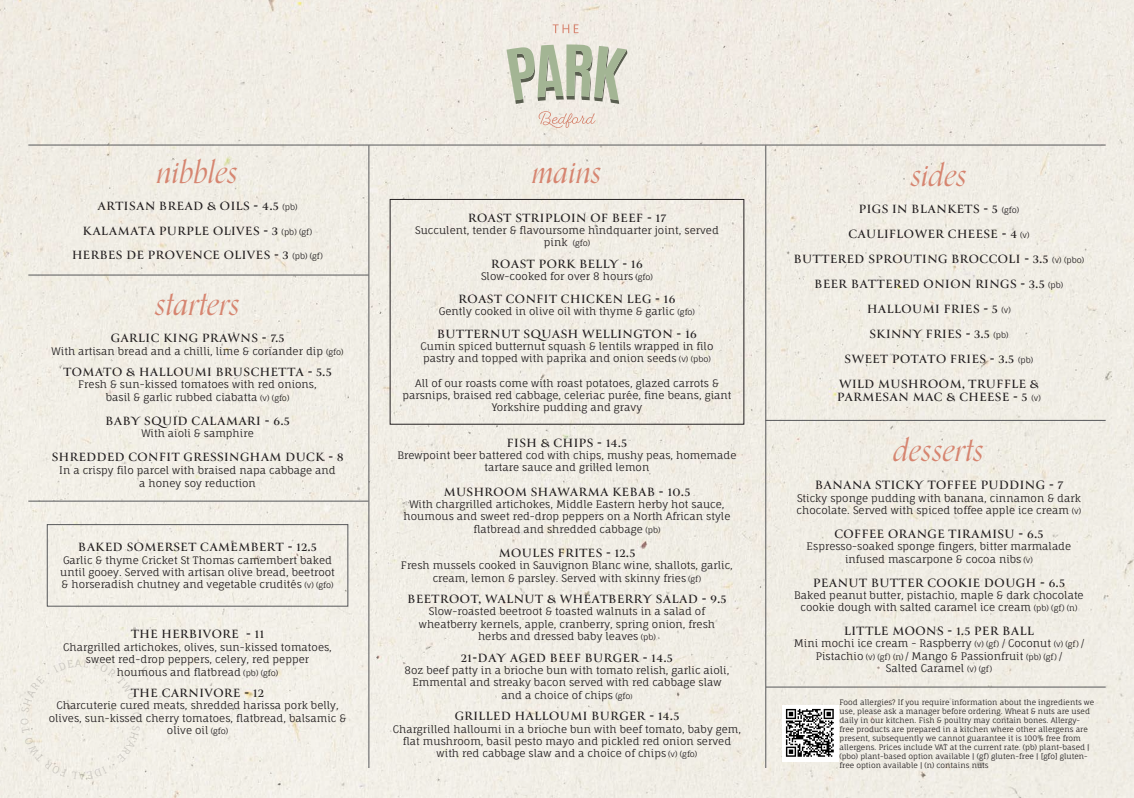
<style>
.page{position:relative;width:1134px;height:798px;background:#fff}
.page>*{position:absolute;margin:0;border:0;box-sizing:border-box;transform-origin:0 0}
.t1{font:italic 32.12px "Orpheus Pro";color:#d68570}
.t2{font:700 13.25px "Canto";letter-spacing:.04em;color:#231f20}
.t3{font:700 13.12px "Canto";letter-spacing:.04em;color:#231f20}
.t4{font:10.38px/12.4px "Fauna One";color:#231f20;text-align:center}
.t5{font:10.25px/12.4px "Fauna One";color:#231f20;text-align:center}
.t6{font:8.12px "Fauna One";color:#231f20}
.t7{font:7.5px/9px "Fauna One";color:#231f20}
.s1{font-family:"Fauna One";font-weight:400;font-size:8.12px}
.s2{font-size:8.12px}
.s3{font-size:10.62px}
.s4{font-size:10.25px}
.s5{font-size:6.75px}
.s6{font-size:8.25px}
</style>
<div class="page">
<div style="left:0;top:0;width:1134px;height:797px;background:#f0ede5"></div>
<hr style="left:28px;top:145px;width:1078px;height:1px;background:#57585a">
<hr style="left:28px;top:274px;width:341px;height:1px;background:#57585a">
<hr style="left:28px;top:500px;width:341px;height:1px;background:#57585a">
<hr style="left:765px;top:420px;width:341px;height:1px;background:#57585a">
<hr style="left:766px;top:686px;width:340px;height:1px;background:#57585a">
<hr style="left:765px;top:145px;width:1px;height:622px;background:#57585a">
<hr style="left:369px;top:145px;width:1px;height:622px;background:#57585a">
<div style="left:390px;top:199px;width:354px;height:225px;border:1px solid #231f20"></div>
<div style="left:47px;top:524px;width:301px;height:82px;border:1px solid #57585a"></div>
<svg style="left:553px;top:24px;width:25px;height:9px"></svg>
<svg style="left:539px;top:111px;width:56px;height:17px"></svg>
<svg style="left:507px;top:44px;width:120px;height:60px;background:#c0c7b3"></svg>
<img style="left:782px;top:705px;width:56px;height:56px">
<div style="left:21px;top:659px;width:119px;height:119px;background:#f2efe7"></div>
<p class="t1" style="left:157px;top:146px;width:83px">nibbles</p>
<p class="t1" style="left:910px;top:149px;width:58px">sides</p>
<p class="t1" style="left:532px;top:146px;width:71px">mains</p>
<p class="t3" style="left:98px;top:198px;width:201px">ARTISAN BREAD &amp; OILS - 4.5 <span class="s1">(pb)</span></p>
<p class="t3" style="left:83px;top:222px;width:231px">KALAMATA PURPLE OLIVES - 3 <span class="s1">(pb) (gf)</span></p>
<p class="t3" style="left:72px;top:246px;width:252px">HERBES DE PROVENCE OLIVES - 3 <span class="s1">(pb) (gf)</span></p>
<p class="t1" style="left:155px;top:278px;width:87px">starters</p>
<p class="t3" style="left:111px;top:330px;width:175px">GARLIC KING PRAWNS - 7.5</p>
<p class="t5" style="left:52px;top:344px;width:293px">With artisan bread and a chilli, lime &amp; coriander dip <span class="s2">(gfo)</span></p>
<p class="t3" style="left:63px;top:363px;width:270px">TOMATO &amp; HALLOUMI BRUSCHETTA - 5.5</p>
<p class="t5" style="left:78px;top:378px;width:240px">Fresh &amp; sun-kissed tomatoes with red onions,</p>
<p class="t5" style="left:106px;top:390px;width:185px">basil &amp; garlic rubbed ciabatta <span class="s2">(v) (gfo)</span></p>
<p class="t3" style="left:105px;top:412px;width:186px">BABY SQUID CALAMARI - 6.5</p>
<p class="t5" style="left:141px;top:427px;width:114px">With aioli &amp; samphire</p>
<p class="t3" style="left:52px;top:449px;width:293px">SHREDDED CONFIT GRESSINGHAM DUCK - 8</p>
<p class="t5" style="left:59px;top:464px;width:278px"><span class="s3">I</span>n a crispy filo parcel with braised napa cabbage and</p>
<p class="t5" style="left:139px;top:476px;width:118px">a honey soy reduction</p>
<p class="t3" style="left:78px;top:538px;width:240px">BAKED SOMERSET CAMEMBERT - 12.5</p>
<p class="t5" style="left:60px;top:553px;width:276px;text-align:left">Garlic &amp; thyme Cricket St Thomas camembert baked until gooey. Served with artisan olive bread, beetroot &amp; horseradish chutney and vegetable crudités <span class="s2">(v) (gfo)</span></p>
<p class="t3" style="left:131px;top:626px;width:135px">THE HERBIVORE - 11</p>
<p class="t5" style="left:63px;top:640px;width:270px">Chargrilled artichokes, olives, sun-kissed tomatoes,</p>
<p class="t5" style="left:86px;top:653px;width:225px">sweet red-drop peppers, celery, red pepper</p>
<p class="t5" style="left:117px;top:665px;width:163px">houmous and flatbread <span class="s2">(pb) (gfo)</span></p>
<p class="t3" style="left:131px;top:684px;width:134px">THE CARNIVORE - 12</p>
<p class="t5" style="left:49px;top:699px;width:299px">Charcuterie cured meats, shredded harissa pork belly, olives, sun-kissed cherry tomatoes, flatbread, balsamic &amp; olive oil <span class="s2">(gfo)</span></p>
<p class="t3" style="left:468px;top:209px;width:199px">ROAST STRIPLOIN OF BEEF - 17</p>
<p class="t5" style="left:415px;top:224px;width:305px">Succulent, tender &amp; flavoursome hindquarter joint, served</p>
<p class="t6" style="left:544px;top:238px;width:48px"><span class="s4">pink</span> (gfo)</p>
<p class="t3" style="left:491px;top:255px;width:153px">ROAST PORK BELLY - 16</p>
<p class="t5" style="left:481px;top:270px;width:173px">Slow-cooked for over 8 hours <span class="s2">(gfo)</span></p>
<p class="t3" style="left:458px;top:290px;width:218px">ROAST CONFIT CHICKEN LEG - 16</p>
<p class="t5" style="left:439px;top:305px;width:258px">Gently cooked in olive oil with thyme &amp; garlic <span class="s2">(gfo)</span></p>
<p class="t3" style="left:437px;top:325px;width:261px">BUTTERNUT SQUASH WELLINGTON - 16</p>
<p class="t5" style="left:421px;top:340px;width:294px;text-align:left">Cumin spiced butternut squash &amp; lentils wrapped in filo pastry and topped with paprika and onion seeds <span class="s2">(v) (pbo)</span></p>
<p class="t5" style="left:402px;top:376px;width:331px">All of our roasts come with roast potatoes, glazed carrots &amp; parsnips, braised red cabbage, celeriac purée, fine beans, giant<br>Yorkshire pudding and gravy</p>
<p class="t3" style="left:507px;top:434px;width:122px">FISH &amp; CHIPS - 14.5</p>
<p class="t5" style="left:397px;top:449px;width:340px">Brewpoint beer battered cod with chips, mushy peas, homemade tartare sauce and grilled lemon</p>
<p class="t3" style="left:444px;top:483px;width:248px">MUSHROOM SHAWARMA KEBAB - 10.5</p>
<p class="t5" style="left:409px;top:497px;width:317px">With chargrilled artichokes, Middle Eastern herby hot sauce,</p>
<p class="t5" style="left:404px;top:510px;width:328px">houmous and sweet red-drop peppers on a North African style flatbread and shredded cabbage <span class="s2">(pb)</span></p>
<p class="t3" style="left:499px;top:544px;width:138px">MOULES FRITES - 12.5</p>
<p class="t5" style="left:401px;top:559px;width:334px">Fresh mussels cooked in Sauvignon Blanc wine, shallots, garlic, cream, lemon &amp; parsley. Served with skinny fries <span class="s2">(gf)</span></p>
<p class="t3" style="left:408px;top:590px;width:320px">BEETROOT, WALNUT &amp; WHEATBERRY SALAD - 9.5</p>
<p class="t5" style="left:429px;top:605px;width:278px">Slow-roasted beetroot &amp; toasted walnuts in a salad of</p>
<p class="t5" style="left:419px;top:617px;width:298px">wheatberry kernels, apple, cranberry, spring onion, fresh</p>
<p class="t5" style="left:478px;top:630px;width:179px">herbs and dressed baby leaves <span class="s2">(pb)</span></p>
<p class="t3" style="left:461px;top:649px;width:213px">21-DAY AGED BEEF BURGER - 14.5</p>
<p class="t5" style="left:405px;top:663px;width:326px">8oz beef patty in a brioche bun with tomato relish, garlic aioli,<br>Emmental and streaky bacon served with red cabbage slaw</p>
<p class="t5" style="left:502px;top:688px;width:132px">and a choice of chips <span class="s2">(gfo</span><span class="s5">)</span></p>
<p class="t3" style="left:455px;top:707px;width:226px">GRILLED HALLOUMI BURGER - 14.5</p>
<p class="t5" style="left:393px;top:722px;width:350px">Chargrilled halloumi in a brioche bun with beef tomato, baby gem,</p>
<p class="t5" style="left:403px;top:734px;width:330px">flat mushroom, basil pesto mayo and pickled red onion served</p>
<p class="t5" style="left:437px;top:747px;width:262px">with red cabbage slaw and a choice of chips <span class="s2">(v) (gfo)</span></p>
<p class="t3" style="left:859px;top:201px;width:162px">PIGS IN BLANKETS - 5 <span class="s1">(gfo)</span></p>
<p class="t3" style="left:848px;top:226px;width:183px">CAULIFLOWER CHEESE - 4 <span class="s1">(v)</span></p>
<p class="t3" style="left:794px;top:251px;width:292px">BUTTERED SPROUTING BROCCOLI - 3.5 <span class="s1">(v) (pbo)</span></p>
<p class="t3" style="left:815px;top:276px;width:250px">BEER BATTERED ONION RINGS - 3.5 <span class="s1">(pb)</span></p>
<p class="t3" style="left:867px;top:301px;width:145px">HALLOUMI FRIES - 5 <span class="s1">(v)</span></p>
<p class="t3" style="left:869px;top:326px;width:141px">SKINNY FRIES - 3.5 <span class="s1">(pb)</span></p>
<p class="t3" style="left:845px;top:351px;width:190px">SWEET POTATO FRIES - 3.5 <span class="s1">(pb)</span></p>
<p class="t3" style="left:839px;top:376px;width:201px">WILD MUSHROOM, TRUFFLE &amp;</p>
<p class="t3" style="left:837px;top:389px;width:205px">PARMESAN MAC &amp; CHEESE - 5 <span class="s1">(v)</span></p>
<p class="t1" style="left:894px;top:424px;width:92px">desserts</p>
<p class="t2" style="left:815px;top:477px;width:249px">BANANA STICKY TOFFEE PUDDING - 7</p>
<p class="t4" style="left:797px;top:491px;width:286px;text-align:left">Sticky sponge pudding with banana, cinnamon &amp; dark chocolate. Served with spiced toffee apple ice cream <span class="s6">(v)</span></p>
<p class="t2" style="left:834px;top:525px;width:210px">COFFEE ORANGE TIRAMISU - 6.5</p>
<p class="t4" style="left:807px;top:540px;width:266px">Espresso-soaked sponge fingers, bitter marmalade</p>
<p class="t4" style="left:845px;top:552px;width:189px">infused mascarpone &amp; cocoa nibs <span class="s6">(v)</span></p>
<p class="t2" style="left:813px;top:574px;width:253px">PEANUT BUTTER COOKIE DOUGH - 6.5</p>
<p class="t4" style="left:794px;top:588px;width:291px">Baked peanut butter, pistachio, maple &amp; dark chocolate cookie dough with salted caramel ice cream <span class="s6">(pb) (gf) (n)</span></p>
<p class="t2" style="left:844px;top:622px;width:191px">LITTLE MOONS - 1.5 PER BALL</p>
<p class="t4" style="left:794px;top:637px;width:292px">Mini mochi ice cream - Raspberry <span class="s6">(v) (gf)</span> / Coconut <span class="s6">(v) (gf)</span> /<br>Pistachio <span class="s6">(v) (gf) (n)</span> / Mango &amp; Passionfruit <span class="s6">(pb) (gf)</span> /</p>
<p class="t4" style="left:886px;top:662px;width:108px">Salted Caramel <span class="s6">(v) (gf)</span></p>
<p class="t7" style="left:839px;top:697px;width:256px">Food allergies? If you require information about the ingredients we use, please ask a manager before ordering. Wheat &amp; nuts are used daily in our kitchen. Fish &amp; poultry may contain bones. Allergy&shy;free products are prepared in a kitchen where other allergens are present, subsequently we cannot guarantee it is 100% free from allergens. Prices include VAT at the current rate. (pb) plant-based | (pbo) plant-based option available | (gf) gluten-free | [gfo] gluten&shy;free option available | (n) contains nuts</p>
</div>
